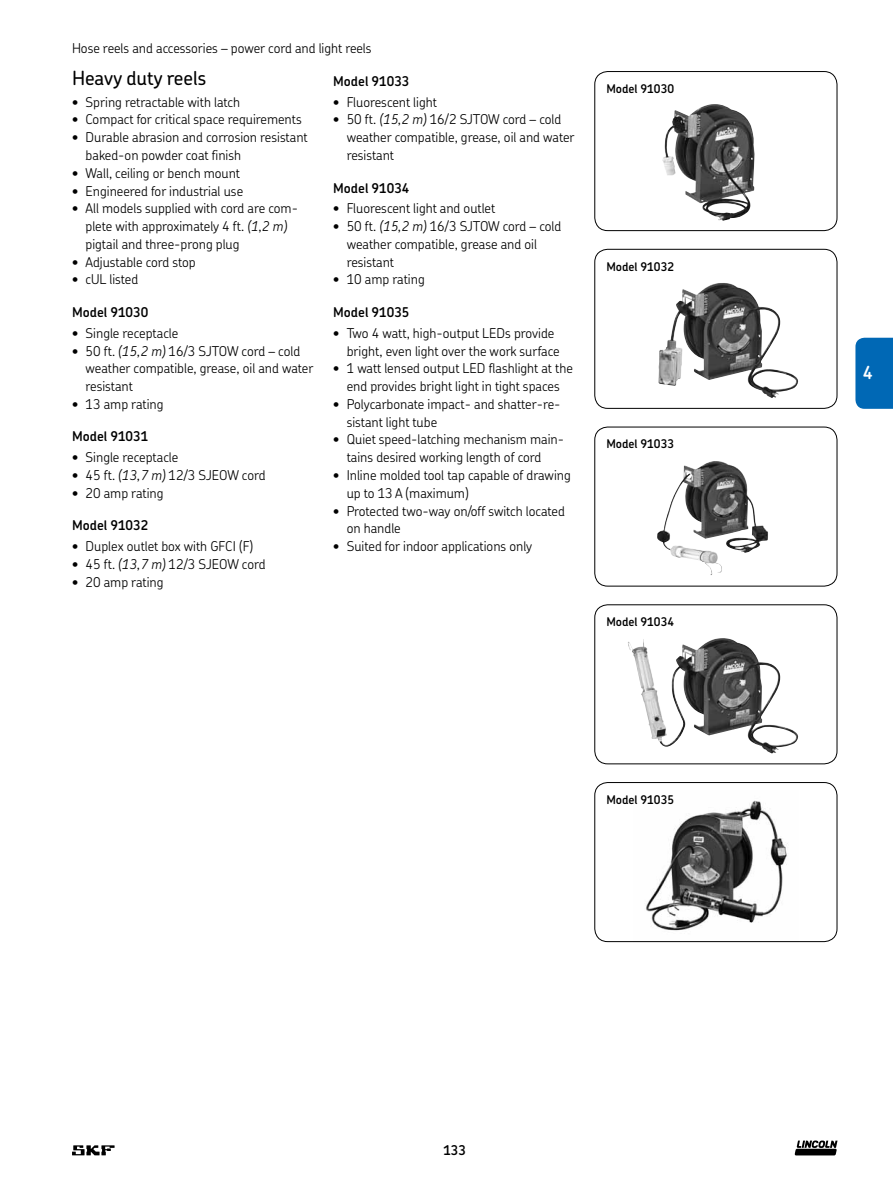
<style>
.page{position:relative;width:893px;height:1191px;background:#fff}
.page>*{position:absolute;margin:0;border:0;box-sizing:border-box;transform-origin:0 0}
.t1{font:500 19.5px "SKF Chevin";letter-spacing:-.005em;color:#000}
.t2{font:600 18px "SKF Chevin";color:#fff}
.t3{font:300 13.5px/17.9px "SKF Chevin";color:#000}
.t4{font:600 13.5px "SKF Chevin";color:#000}
.t5{font:600 12px "SKF Chevin";color:#000}
.s1{font-style:italic}
</style>
<div class="page">
<div style="left:855px;top:338px;width:37px;height:71px;background:#0068b5"></div>
<img style="left:662px;top:104px;width:93px;height:117px">
<div style="left:594px;top:71px;width:243px;height:160px;border:1px solid #000;border-radius:13px"></div>
<img style="left:657px;top:461px;width:65px;height:114px">
<div style="left:594px;top:427px;width:243px;height:160px;border:1px solid #000;border-radius:13px"></div>
<img style="left:658px;top:283px;width:140px;height:115px">
<div style="left:594px;top:249px;width:243px;height:160px;border:1px solid #000;border-radius:13px"></div>
<img style="left:628px;top:639px;width:148px;height:115px">
<div style="left:594px;top:604px;width:243px;height:160px;border:1px solid #000;border-radius:13px"></div>
<img style="left:646px;top:800px;width:142px;height:131px">
<div style="left:594px;top:782px;width:243px;height:160px;border:1px solid #000;border-radius:13px"></div>
<svg style="left:72px;top:1145px;width:43px;height:10px"></svg>
<svg style="left:794px;top:1140px;width:43px;height:15px"></svg>
<p class="t3" style="left:72px;top:39px;width:301px">Hose reels and accessories – power cord and light reels</p>
<p class="t1" style="left:72px;top:66px;width:136px">Heavy duty reels</p>
<p class="t3" style="left:72px;top:93px;width:170px">• Spring retractable with latch</p>
<p class="t3" style="left:72px;top:110px;width:231px">• Compact for critical space requirements</p>
<p class="t3" style="left:86px;top:128px;width:224px;text-indent:-14px">• Durable abrasion and corrosion resistant baked-on powder coat finish</p>
<p class="t3" style="left:72px;top:164px;width:170px">• Wall, ceiling or bench mount</p>
<p class="t3" style="left:72px;top:181px;width:173px">• Engineered for industrial use</p>
<p class="t3" style="left:86px;top:199px;width:214px;text-indent:-14px">• All models supplied with cord are com&shy;plete with approximately 4 ft. <span class="s1">(1,2 m) </span>pigtail and three-prong plug</p>
<p class="t3" style="left:72px;top:253px;width:125px">• Adjustable cord stop</p>
<p class="t3" style="left:72px;top:270px;width:68px">• cUL listed</p>
<p class="t4" style="left:72px;top:303px;width:78px">Model 91030</p>
<p class="t3" style="left:72px;top:324px;width:108px">• Single receptacle</p>
<p class="t3" style="left:86px;top:341px;width:229px;text-indent:-14px">• 50 ft. <span class="s1">(15,2 m)</span> 16/3 SJTOW cord – cold weather compatible, grease, oil and water resistant</p>
<p class="t3" style="left:72px;top:395px;width:93px">• 13 amp rating</p>
<p class="t4" style="left:72px;top:428px;width:78px">Model 91031</p>
<p class="t3" style="left:72px;top:448px;width:108px">• Single receptacle</p>
<p class="t3" style="left:72px;top:466px;width:195px">• 45 ft. <span class="s1">(13,7 m)</span> 12/3 SJEOW cord</p>
<p class="t3" style="left:72px;top:484px;width:93px">• 20 amp rating</p>
<p class="t4" style="left:72px;top:517px;width:78px">Model 91032</p>
<p class="t3" style="left:72px;top:537px;width:183px">• Duplex outlet box with GFCI (F)</p>
<p class="t3" style="left:72px;top:555px;width:195px">• 45 ft. <span class="s1">(13,7 m)</span> 12/3 SJEOW cord</p>
<p class="t3" style="left:72px;top:573px;width:93px">• 20 amp rating</p>
<p class="t4" style="left:333px;top:72px;width:78px">Model 91033</p>
<p class="t3" style="left:333px;top:93px;width:105px">• Fluorescent light</p>
<p class="t3" style="left:346px;top:110px;width:229px;text-indent:-14px">• 50 ft. <span class="s1">(15,2 m)</span> 16/2 SJTOW cord – cold weather compatible, grease, oil and water resistant</p>
<p class="t4" style="left:333px;top:179px;width:78px">Model 91034</p>
<p class="t3" style="left:333px;top:199px;width:164px">• Fluorescent light and outlet</p>
<p class="t3" style="left:346px;top:217px;width:216px;text-indent:-14px">• 50 ft. <span class="s1">(15,2 m)</span> 16/3 SJTOW cord – cold weather compatible, grease and oil resistant</p>
<p class="t3" style="left:333px;top:270px;width:93px">• 10 amp rating</p>
<p class="t4" style="left:333px;top:303px;width:78px">Model 91035</p>
<p class="t3" style="left:346px;top:324px;width:215px;text-indent:-14px">• Two 4 watt, high-output LEDs provide bright, even light over the work surface</p>
<p class="t3" style="left:333px;top:359px;width:241px;text-align:center">• 1 watt lensed output LED flashlight at the end provides bright light in tight spaces</p>
<p class="t3" style="left:346px;top:395px;width:215px;text-indent:-14px">• Polycarbonate impact- and shatter-re&shy;sistant light tube</p>
<p class="t3" style="left:346px;top:430px;width:219px;text-indent:-14px">• Quiet speed-latching mechanism main&shy;tains desired working length of cord</p>
<p class="t3" style="left:346px;top:466px;width:225px;text-indent:-14px">• Inline molded tool tap capable of drawing up to 13 A (maximum)</p>
<p class="t3" style="left:346px;top:501px;width:220px;text-indent:-14px">• Protected two-way on/off switch located on handle</p>
<p class="t3" style="left:333px;top:537px;width:200px">• Suited for indoor applications only</p>
<p class="t5" style="left:606px;top:81px;width:69px">Model 91030</p>
<p class="t5" style="left:606px;top:258px;width:69px">Model 91032</p>
<p class="t5" style="left:606px;top:436px;width:69px">Model 91033</p>
<p class="t5" style="left:606px;top:614px;width:69px">Model 91034</p>
<p class="t5" style="left:606px;top:792px;width:69px">Model 91035</p>
<p class="t4" style="left:443px;top:1142px;width:24px">133</p>
<p class="t2" style="left:862px;top:360px;width:12px">4</p>
</div>
